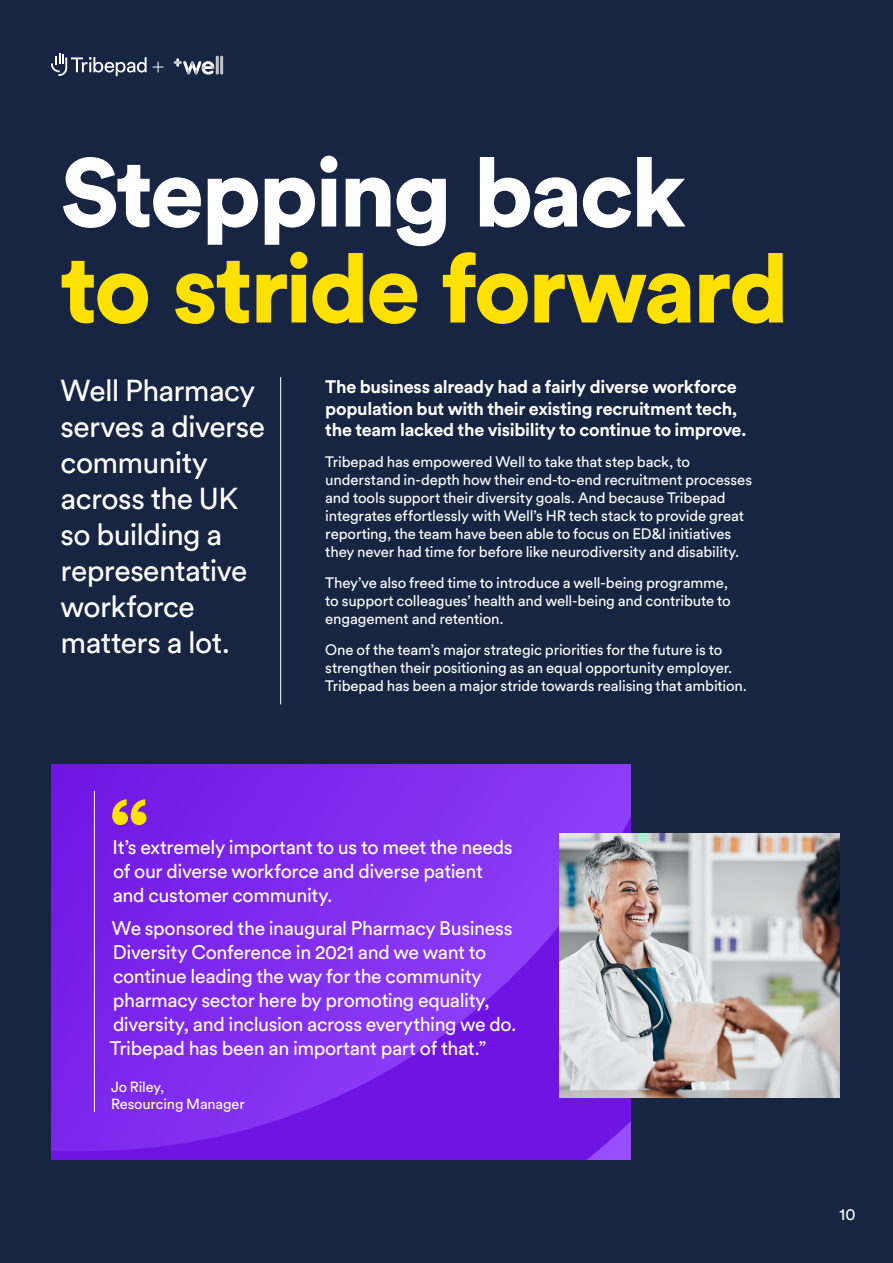
<style>
.page{position:relative;width:893px;height:1263px;background:#172542}
.page>*{position:absolute;margin:0;border:0;box-sizing:border-box;transform-origin:0 0}
.t1{font:900 96px/96px "Circular Pro";letter-spacing:-.03em;color:#ffe100}
.t2{font:900 88.2px "Circular Pro";color:#ffe100}
.t3{font:30px/36px "Circular Pro";letter-spacing:-.02em;color:#fff}
.t4{font:19.5px/24px "Circular Pro";letter-spacing:-.02em;color:#fff}
.t5{font:700 18px/21.6px "Circular Pro";letter-spacing:-.015em;color:#fff}
.t6{font:16.5px "Circular Pro";color:#fff}
.t7{font:15px/18px "Circular Pro";letter-spacing:-.01em;color:#fff}
.t8{font:14.7px/17.1px "Circular Pro";letter-spacing:-.01em;color:#fff}
.s1{color:#fff}
</style>
<div class="page">
<svg style="left:52px;top:764px;width:578px;height:395px;background:#7c27ec"></svg>
<hr style="left:94px;top:791px;width:1px;height:321px;background:#fff">
<hr style="left:280px;top:377px;width:1px;height:327px;background:#fff">
<img style="left:560px;top:833px;width:280px;height:264px">
<img style="left:173px;top:55px;width:51px;height:20px">
<svg style="left:153px;top:62px;width:10px;height:10px"></svg>
<svg style="left:51px;top:53px;width:96px;height:23px"></svg>
<p class="t1" style="left:61px;top:141px;width:730px"><span class="s1">Stepping back </span>to stride forward</p>
<p class="t3" style="left:61px;top:371px;width:206px">Well Pharmacy serves a diverse community across the UK so building a representative workforce matters a lot.</p>
<p class="t2" style="left:109px;top:770px;width:41px">“</p>
<p class="t5" style="left:325px;top:375px;width:423px">The business already had a fairly diverse workforce population but with their existing recruitment tech, the team lacked the visibility to continue to improve.</p>
<p class="t7" style="left:325px;top:452px;width:428px">Tribepad has empowered Well to take that step back, to understand in-depth how their end-to-end recruitment processes and tools support their diversity goals. And because Tribepad integrates effortlessly with Well’s HR tech stack to provide great reporting, the team have been able to focus on ED&amp;I initiatives they never had time for before like neurodiversity and disability.</p>
<p class="t7" style="left:325px;top:573px;width:407px">They’ve also freed time to introduce a well-being programme, to support colleagues’ health and well-being and contribute to engagement and retention.</p>
<p class="t7" style="left:325px;top:640px;width:423px">One of the team’s major strategic priorities for the future is to strengthen their positioning as an equal opportunity employer.<br>Tribepad has been a major stride towards realising that ambition.</p>
<p class="t4" style="left:113px;top:834px;width:402px">It’s extremely important to us to meet the needs of our diverse workforce and diverse patient and customer community.</p>
<p class="t4" style="left:110px;top:915px;width:408px">We sponsored the inaugural Pharmacy Business Diversity Conference in 2021 and we want to continue leading the way for the community pharmacy sector here by promoting equality, diversity, and inclusion across everything we do.<br>Tribepad has been an important part of that.”</p>
<p class="t8" style="left:111px;top:1077px;width:135px">Jo Riley,<br>Resourcing Manager</p>
<p class="t6" style="left:840px;top:1203px;width:17px">10</p>
</div>
